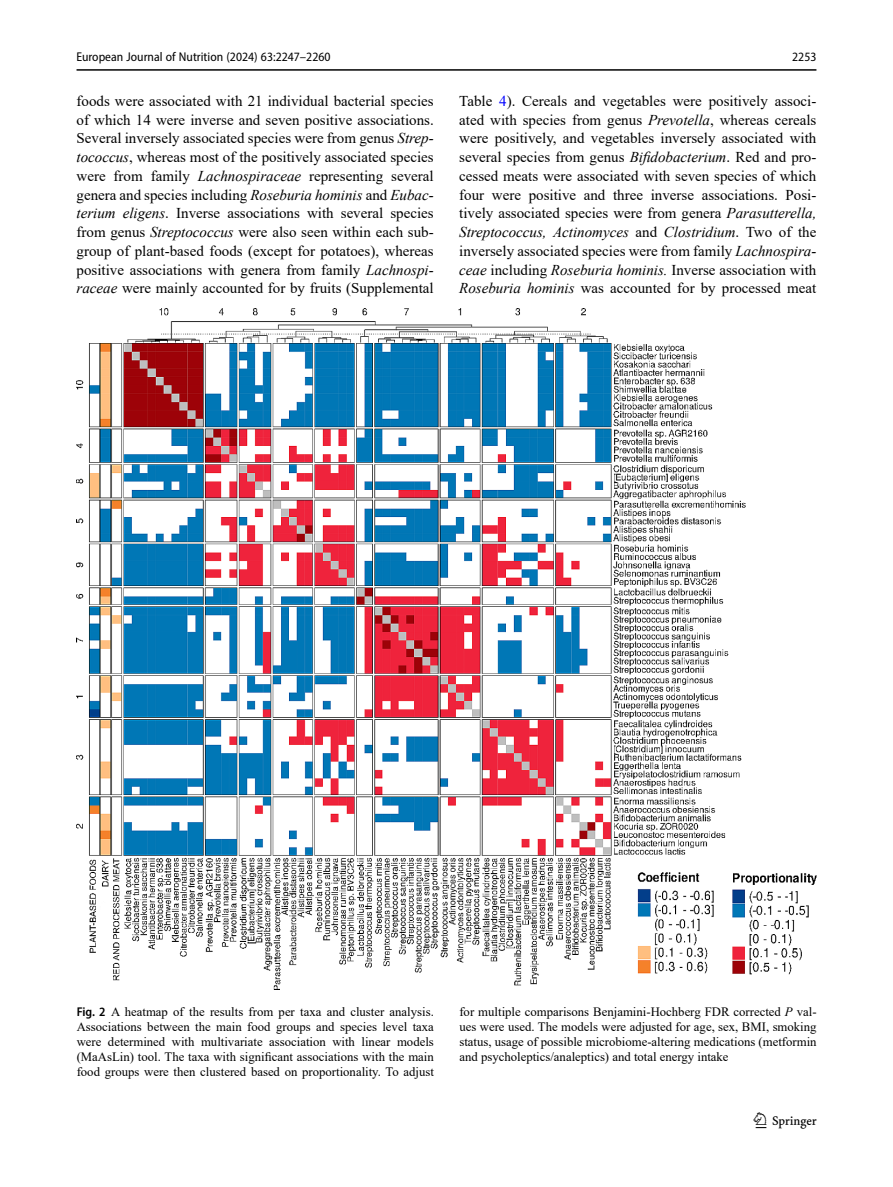
<style>
.page{position:relative;width:893px;height:1187px;background:#fff}
.page>*{position:absolute;margin:0;border:0;box-sizing:border-box;transform-origin:0 0}
.t1{font:22.5px "Springnew";color:#000}
.Body_Text{font:15px/18.8px "Times New Roman";color:#000;text-align:justify}
.Figure_Caption{font:12.75px/15px "Times New Roman";color:#000;text-align:justify}
.t2{font:semi-condensed 12.75px "Myriad Pro";color:#000}
.s1{font-style:italic}
.s2{color:#00f}
.s3{font-family:"Myriad Pro";font-weight:600;font-stretch:semi-condensed}
</style>
<div class="page">
<hr style="left:77px;top:69px;width:739px;height:2px;background:#000">
<img style="left:77px;top:309px;width:740px;height:680px">
<p class="t2" style="left:77px;top:49px;width:255px">European Journal of Nutrition (2024) 63:2247–2260</p>
<p class="Body_Text" style="left:77px;top:91px;width:359px">foods were associated with 21 individual bacterial species of which 14 were inverse and seven positive associations.<br>Several inversely associated species were from genus <span class="s1">Strep&shy;tococcus</span>, whereas most of the positively associated species were from family <span class="s1">Lachnospiraceae</span> representing several genera and species including <span class="s1">Roseburia hominis</span> and <span class="s1">Eubac&shy;terium eligens</span>. Inverse associations with several species from genus <span class="s1">Streptococcus</span> were also seen within each sub&shy;group of plant-based foods (except for potatoes), whereas positive associations with genera from family <span class="s1">Lachnospi&shy;raceae</span> were mainly accounted for by fruits (Supplemental</p>
<p class="t2" style="left:792px;top:49px;width:26px">2253</p>
<p class="Body_Text" style="left:459px;top:91px;width:359px">Table <span class="s2">4</span>). Cereals and vegetables were positively associ&shy;ated with species from genus <span class="s1">Prevotella</span>, whereas cereals were positively, and vegetables inversely associated with several species from genus <span class="s1">Bifidobacterium</span>. Red and pro&shy;cessed meats were associated with seven species of which four were positive and three inverse associations. Posi&shy;tively associated species were from genera <span class="s1">Parasutterella, Streptococcus, Actinomyces</span> and <span class="s1">Clostridium</span>. Two of the inversely associated species were from family <span class="s1">Lachnospira&shy;ceae</span> including <span class="s1">Roseburia hominis.</span> Inverse association with <span class="s1">Roseburia hominis</span> was accounted for by processed meat</p>
<p class="Figure_Caption" style="left:77px;top:1003px;width:359px"><span class="s3">Fig. 2</span> A heatmap of the results from per taxa and cluster analysis.<br>Associations between the main food groups and species level taxa were determined with multivariate association with linear models (MaAsLin) tool. The taxa with significant associations with the main food groups were then clustered based on proportionality. To adjust</p>
<p class="Figure_Caption" style="left:459px;top:1003px;width:359px">for multiple comparisons Benjamini-Hochberg FDR corrected <span class="s1">P</span> val&shy;ues were used. The models were adjusted for age, sex, BMI, smoking status, usage of possible microbiome-altering medications (metformin and psycholeptics/analeptics) and total energy intake</p>
<h1 class="t1" style="left:756px;top:1107px;width:63px">1 3</h1>
</div>
